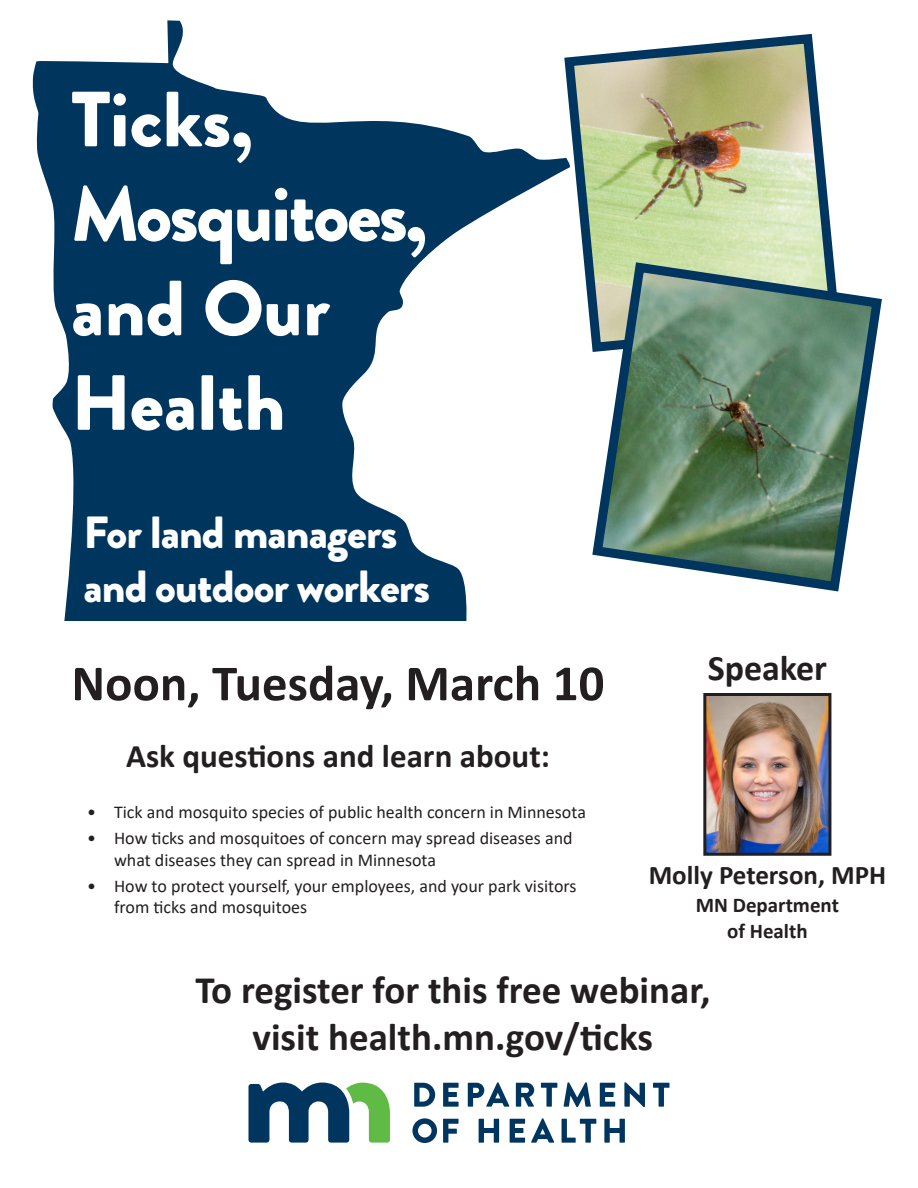
<style>
.page{position:relative;width:918px;height:1188px;background:#fff}
.page>*{position:absolute;margin:0;border:0;box-sizing:border-box;transform-origin:0 0}
.t1{font:900 78px/94.5px "Brandon Grotesque";letter-spacing:-.015em;color:#fff}
.t2{font:700 51px "Calibri";color:#231f20}
.t3{font:900 45px "Brandon Grotesque";letter-spacing:-.02em;color:#fff}
.t4{font:700 39px "Calibri";color:#231f20}
.t5{font:700 36px "Calibri";color:#231f20}
.t6{font:700 33px "Calibri";color:#231f20}
.t7{font:700 27px "Calibri";color:#231f20}
.t8{font:700 21px "Calibri";color:#231f20}
.t9{font:18px/21.6px "Calibri";color:#231f20}
</style>
<div class="page">
<svg style="left:32px;top:20px;width:527px;height:601px;fill:#00365e"></svg>
<img style="left:559px;top:33px;width:275px;height:260px">
<img style="left:707px;top:697px;width:120px;height:155px">
<div style="left:703px;top:693px;width:128px;height:163px;border:3px solid #231f20"></div>
<svg style="left:248px;top:1083px;width:142px;height:60px"></svg>
<svg style="left:414px;top:1083px;width:21px;height:24px"></svg>
<svg style="left:443px;top:1083px;width:16px;height:24px"></svg>
<svg style="left:468px;top:1082px;width:41px;height:25px"></svg>
<svg style="left:516px;top:1083px;width:18px;height:24px"></svg>
<svg style="left:541px;top:1083px;width:16px;height:24px"></svg>
<svg style="left:564px;top:1082px;width:27px;height:25px"></svg>
<svg style="left:600px;top:1083px;width:15px;height:24px"></svg>
<svg style="left:624px;top:1082px;width:21px;height:25px"></svg>
<svg style="left:653px;top:1083px;width:17px;height:24px"></svg>
<svg style="left:412px;top:1118px;width:25px;height:25px"></svg>
<svg style="left:443px;top:1119px;width:16px;height:24px"></svg>
<svg style="left:479px;top:1119px;width:20px;height:24px"></svg>
<svg style="left:510px;top:1119px;width:15px;height:24px"></svg>
<svg style="left:531px;top:1118px;width:23px;height:25px"></svg>
<svg style="left:562px;top:1119px;width:34px;height:24px"></svg>
<svg style="left:604px;top:1119px;width:21px;height:24px"></svg>
<svg style="left:587px;top:257px;width:295px;height:335px"></svg>
<p class="t1" style="left:71px;top:73px;width:358px">Ticks,<br>Mosquitoes,</p>
<p class="t1" style="left:71px;top:262px;width:260px">and Our</p>
<p class="t1" style="left:71px;top:357px;width:216px">Health</p>
<p class="t3" style="left:83px;top:501px;width:315px">For land managers</p>
<p class="t3" style="left:83px;top:555px;width:348px">and outdoor workers</p>
<p class="t2" style="left:71px;top:647px;width:534px">Noon, Tuesday, March 10</p>
<p class="t5" style="left:708px;top:643px;width:121px">Speaker</p>
<p class="t6" style="left:126px;top:733px;width:425px">Ask questions and learn about:</p>
<p class="t9" style="left:87px;top:801px;width:500px">• Tick and mosquito species of public health concern in Minnesota</p>
<p class="t9" style="left:114px;top:827px;width:460px;text-indent:-27px">• How ticks and mosquitoes of concern may spread diseases and what diseases they can spread in Minnesota</p>
<p class="t9" style="left:114px;top:874px;width:464px;text-indent:-27px">• How to protect yourself, your employees, and your park visitors from ticks and mosquitoes</p>
<p class="t7" style="left:649px;top:856px;width:239px">Molly Peterson, MPH</p>
<p class="t8" style="left:696px;top:891px;width:145px">MN Department</p>
<p class="t8" style="left:727px;top:916px;width:82px">of Health</p>
<p class="t4" style="left:195px;top:962px;width:517px">To register for this free webinar,</p>
<p class="t4" style="left:253px;top:1009px;width:402px">visit health.mn.gov/ticks</p>
</div>
